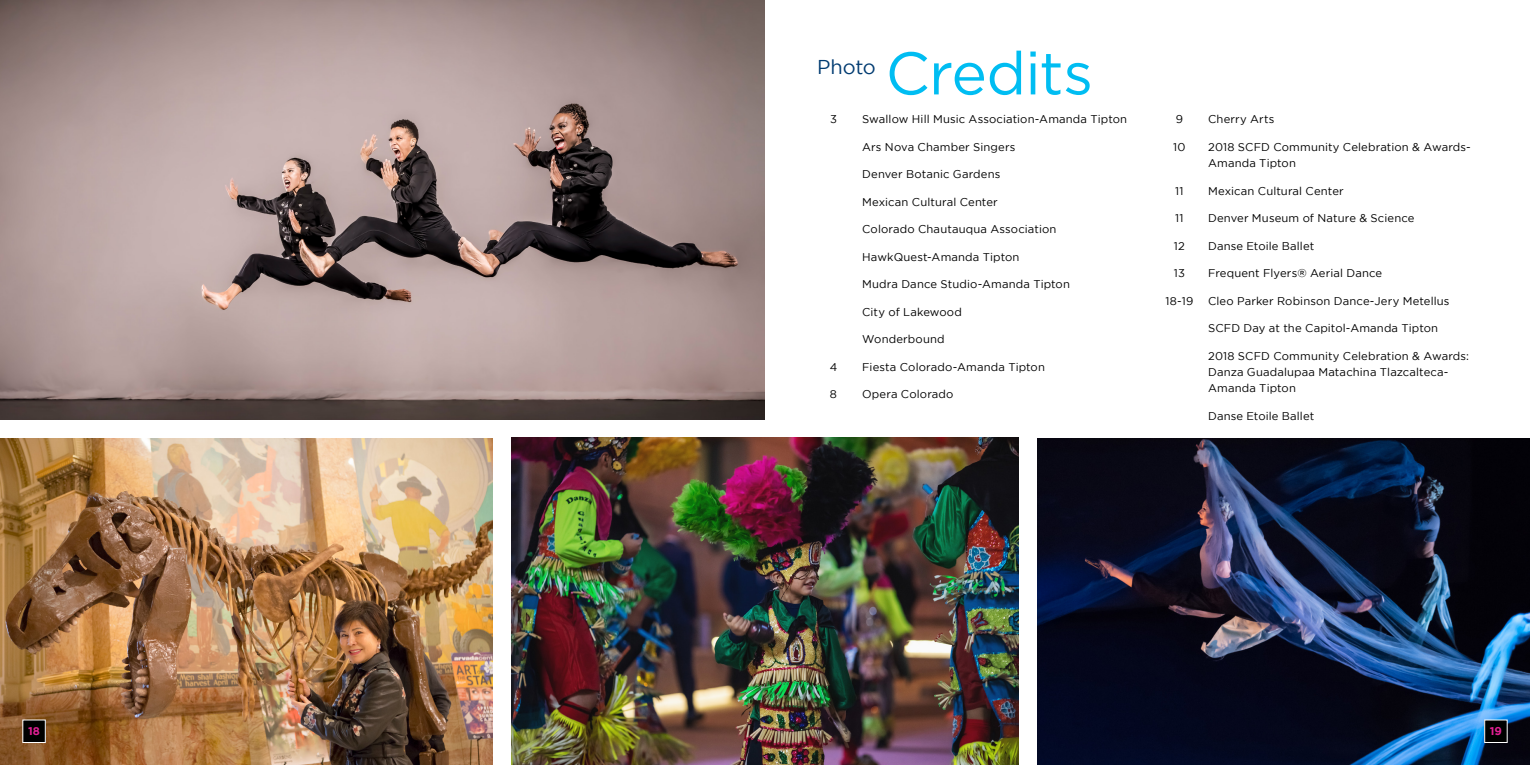
<style>
.page{position:relative;width:1530px;height:765px;background:#fff}
.page>*{position:absolute;margin:0;border:0;box-sizing:border-box;transform-origin:0 0}
.t1{font:60px "Gotham";letter-spacing:-.015em;color:#00bdf2}
.t2{font:20px "Gotham";letter-spacing:-.01em;color:#003b71}
.t3{font:11.25px/16.2px "Gotham";letter-spacing:.01em;color:#000}
.t4{font:700 11.25px "Gotham";color:#e11f93}
</style>
<div class="page">
<img style="left:0;top:0;width:765px;height:419px">
<img style="left:511px;top:438px;width:508px;height:327px">
<img style="left:0;top:439px;width:493px;height:326px">
<img style="left:1038px;top:439px;width:492px;height:326px">
<div style="left:23px;top:720px;width:22px;height:22px;background:#000"></div>
<div style="left:22px;top:720px;width:24px;height:23px;border:1px solid #fff"></div>
<div style="left:1485px;top:720px;width:22px;height:22px;background:#000"></div>
<div style="left:1484px;top:720px;width:24px;height:23px;border:1px solid #fff"></div>
<h2 class="t2" style="left:817px;top:56px;width:60px">Photo</h2>
<h1 class="t1" style="left:886px;top:40px;width:209px">Credits</h1>
<p class="t3" style="left:830px;top:111px;width:8px">3</p>
<p class="t3" style="left:862px;top:111px;width:266px">Swallow Hill Music Association-Amanda Tipton</p>
<p class="t3" style="left:862px;top:139px;width:155px">Ars Nova Chamber Singers</p>
<p class="t3" style="left:862px;top:166px;width:140px">Denver Botanic Gardens</p>
<p class="t3" style="left:862px;top:194px;width:137px">Mexican Cultural Center</p>
<p class="t3" style="left:862px;top:221px;width:196px">Colorado Chautauqua Association</p>
<p class="t3" style="left:862px;top:249px;width:159px">HawkQuest-Amanda Tipton</p>
<p class="t3" style="left:862px;top:276px;width:209px">Mudra Dance Studio-Amanda Tipton</p>
<p class="t3" style="left:862px;top:304px;width:101px">City of Lakewood</p>
<p class="t3" style="left:862px;top:331px;width:84px">Wonderbound</p>
<p class="t3" style="left:830px;top:359px;width:9px">4</p>
<p class="t3" style="left:862px;top:359px;width:184px">Fiesta Colorado-Amanda Tipton</p>
<p class="t3" style="left:830px;top:386px;width:9px">8</p>
<p class="t3" style="left:862px;top:386px;width:93px">Opera Colorado</p>
<p class="t3" style="left:1176px;top:111px;width:9px">9</p>
<p class="t3" style="left:1208px;top:111px;width:68px">Cherry Arts</p>
<p class="t3" style="left:1173px;top:139px;width:14px">10</p>
<p class="t3" style="left:1208px;top:139px;width:264px">2018 SCFD Community Celebration &amp; Awards-<br>Amanda Tipton</p>
<p class="t3" style="left:1175px;top:182px;width:10px">11</p>
<p class="t3" style="left:1208px;top:182px;width:137px">Mexican Cultural Center</p>
<p class="t3" style="left:1175px;top:210px;width:10px">11</p>
<p class="t3" style="left:1208px;top:210px;width:208px">Denver Museum of Nature &amp; Science</p>
<p class="t3" style="left:1174px;top:237px;width:12px">12</p>
<p class="t3" style="left:1208px;top:237px;width:108px">Danse Etoile Ballet</p>
<p class="t3" style="left:1174px;top:265px;width:13px">13</p>
<p class="t3" style="left:1208px;top:265px;width:176px">Frequent Flyers® Aerial Dance</p>
<p class="t3" style="left:1165px;top:292px;width:29px">18-19</p>
<p class="t3" style="left:1208px;top:292px;width:243px">Cleo Parker Robinson Dance-Jery Metellus</p>
<p class="t3" style="left:1208px;top:320px;width:232px">SCFD Day at the Capitol-Amanda Tipton</p>
<p class="t3" style="left:1208px;top:347px;width:262px">2018 SCFD Community Celebration &amp; Awards:<br>Danza Guadalupaa Matachina Tlazcalteca-<br>Amanda Tipton</p>
<p class="t3" style="left:1208px;top:407px;width:108px">Danse Etoile Ballet</p>
<p class="t4" style="left:28px;top:725px;width:13px">18</p>
<p class="t4" style="left:1490px;top:725px;width:14px">19</p>
</div>
